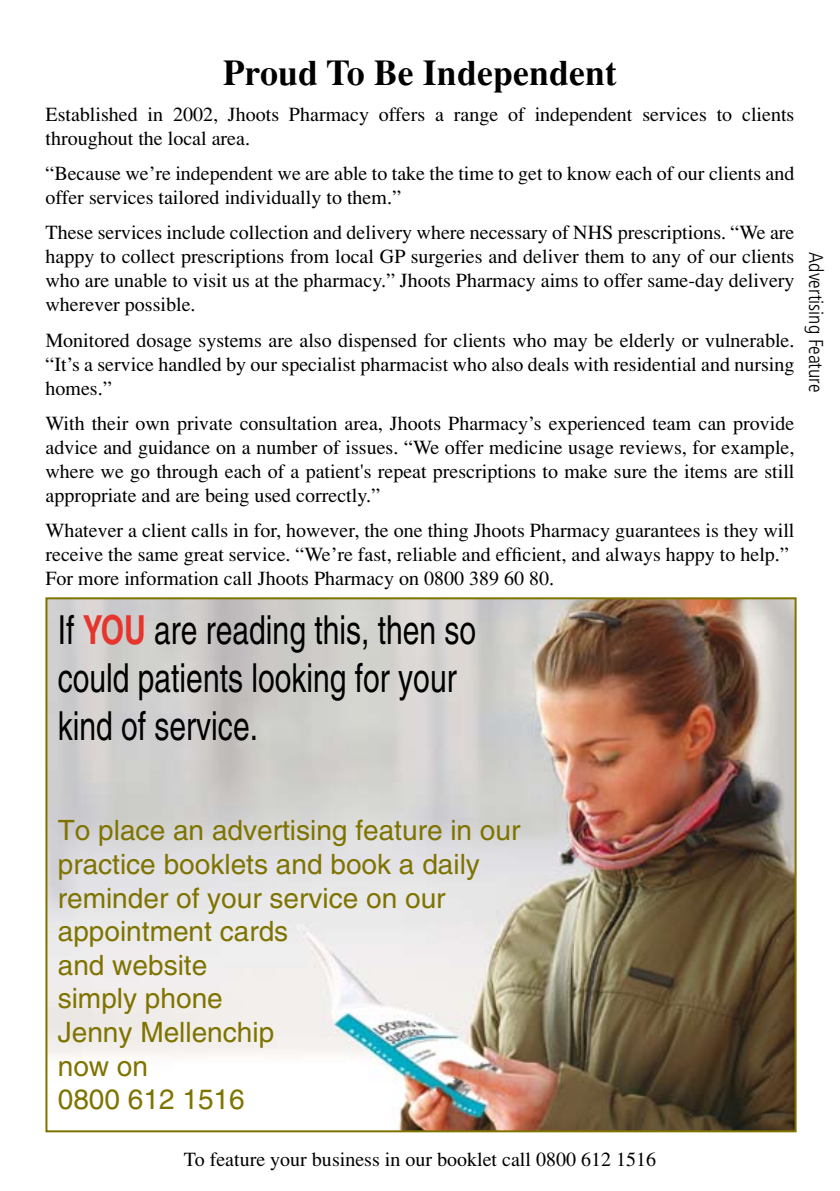
<style>
.page{position:relative;width:840px;height:1191px;background:#fff}
.page>*{position:absolute;margin:0;border:0;box-sizing:border-box;transform-origin:0 0}
.t1{font:40px/48px "Helvetica";color:#000;scale:.75 1}
.t2{font:700 36px "Times";color:#000}
.t3{font:28px/33.6px "Helvetica";color:#7f7300}
.t4{font:20px/24px "Times";color:#000}
.t5{font:300 condensed 20px "Frutiger";color:#000}
.s1{font-weight:700;color:#e5352c}
</style>
<div class="page">
<img style="left:48px;top:600px;width:745px;height:529px">
<h2 class="t2" style="left:223px;top:50px;width:396px">Proud To Be Independent</h2>
<p class="t4" style="left:45px;top:102px;width:750px">Established in 2002, Jhoots Pharmacy offers a range of independent services to clients throughout the local area.</p>
<p class="t4" style="left:45px;top:161px;width:750px">“Because we’re independent we are able to take the time to get to know each of our clients and offer services tailored individually to them.”</p>
<p class="t4" style="left:45px;top:220px;width:750px;text-align:justify">These services include collection and delivery where necessary of NHS prescriptions. “We are happy to collect prescriptions from local GP surgeries and deliver them to any of our clients who are unable to visit us at the pharmacy.” Jhoots Pharmacy aims to offer same-day delivery wherever possible.</p>
<p class="t4" style="left:45px;top:328px;width:750px;text-align:justify">Monitored dosage systems are also dispensed for clients who may be elderly or vulnerable. “It’s a service handled by our specialist pharmacist who also deals with residential and nursing homes.”</p>
<p class="t4" style="left:45px;top:411px;width:750px;text-align:justify">With their own private consultation area, Jhoots Pharmacy’s experienced team can provide advice and guidance on a number of issues. “We offer medicine usage reviews, for example, where we go through each of a patient's repeat prescriptions to make sure the items are still appropriate and are being used correctly.”</p>
<p class="t4" style="left:45px;top:518px;width:750px">Whatever a client calls in for, however, the one thing Jhoots Pharmacy guarantees is they will receive the same great service. “We’re fast, reliable and efficient, and always happy to help.”<br>For more information call Jhoots Pharmacy on 0800 389 60 80.</p>
<h1 class="t1" style="left:58px;top:605px;width:559px">If <span class="s1">YOU</span> are reading this, then so could patients looking for your kind of service.</h1>
<p class="t5" style="left:826px;top:252px;width:142px;rotate:90deg">Advertising Feature</p>
<h3 class="t3" style="left:58px;top:813px;width:464px">To place an advertising feature in our practice booklets and book a daily reminder of your service on our appointment cards<br>and website<br>simply phone<br>Jenny Mellenchip<br>now on<br>0800 612 1516</h3>
<p class="t4" style="left:184px;top:1147px;width:473px">To feature your business in our booklet call 0800 612 1516</p>
</div>
